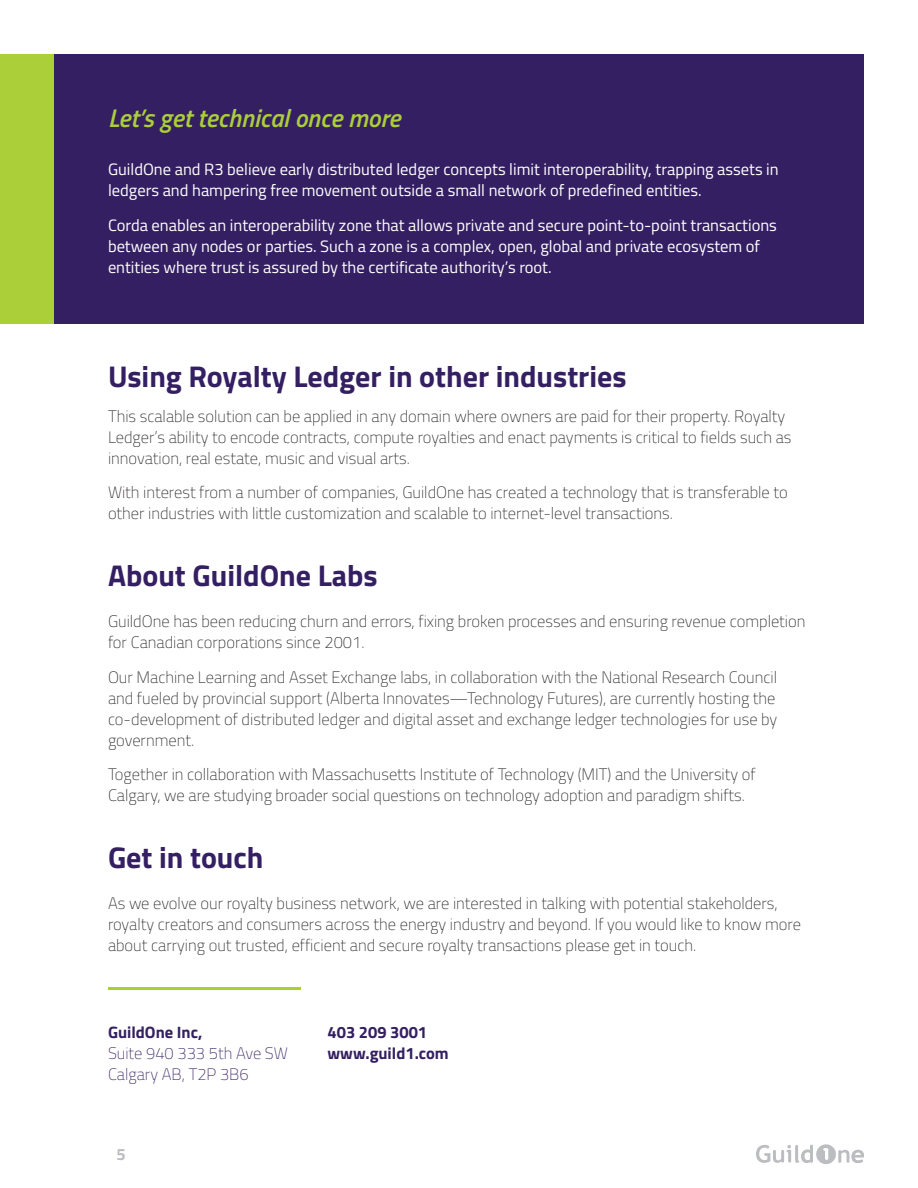
<style>
.page{position:relative;width:918px;height:1188px;background:#fff}
.page>*{position:absolute;margin:0;border:0;box-sizing:border-box;transform-origin:0 0}
.t1{font:700 30px "Titillium";color:#341f62}
.t2{font:italic 600 25.5px "Titillium";color:#abcf38}
.t3{font:100 16.5px/21px "Titillium";color:#231f20}
.t4{font:16.5px/21px "Titillium";color:#fff}
.t5{font:700 16.5px/21px "Titillium";color:#341f62}
.t6{font:100 16.5px/21px "Titillium";color:#341f62}
.t7{font:700 16.5px "Titillium";color:#bcbdc0}
</style>
<div class="page">
<div style="left:54px;top:54px;width:810px;height:270px;background:#341f62"></div>
<div style="left:0;top:54px;width:54px;height:270px;background:#abcf38"></div>
<hr style="left:108px;top:987px;width:193px;height:3px;background:#abcf38">
<svg style="left:756px;top:1144px;width:108px;height:20px"></svg>
<h2 class="t2" style="left:108px;top:99px;width:294px">Let’s get technical once more</h2>
<p class="t4" style="left:108px;top:158px;width:672px">GuildOne and R3 believe early distributed ledger concepts limit interoperability, trapping assets in ledgers and hampering free movement outside a small network of predefined entities.</p>
<p class="t4" style="left:108px;top:214px;width:670px">Corda enables an interoperability zone that allows private and secure point-to-point transactions between any nodes or parties. Such a zone is a complex, open, global and private ecosystem of entities where trust is assured by the certificate authority’s root.</p>
<h1 class="t1" style="left:108px;top:354px;width:520px">Using Royalty Ledger in other industries</h1>
<p class="t3" style="left:108px;top:404px;width:685px">This scalable solution can be applied in any domain where owners are paid for their property. Royalty<br>Ledger’s ability to encode contracts, compute royalties and enact payments is critical to fields such as innovation, real estate, music and visual arts.</p>
<p class="t3" style="left:108px;top:481px;width:681px">With interest from a number of companies, GuildOne has created a technology that is transferable to other industries with little customization and scalable to internet-level transactions.</p>
<h1 class="t1" style="left:108px;top:552px;width:271px">About GuildOne Labs</h1>
<p class="t3" style="left:108px;top:610px;width:699px">GuildOne has been reducing churn and errors, fixing broken processes and ensuring revenue completion for Canadian corporations since 2001.</p>
<p class="t3" style="left:108px;top:665px;width:671px;text-align:justify">Our Machine Learning and Asset Exchange labs, in collaboration with the National Research Council and fueled by provincial support (Alberta Innovates—Technology Futures), are currently hosting the co-development of distributed ledger and digital asset and exchange ledger technologies for use by government.</p>
<p class="t3" style="left:108px;top:763px;width:649px">Together in collaboration with Massachusetts Institute of Technology (MIT) and the University of<br>Calgary, we are studying broader social questions on technology adoption and paradigm shifts.</p>
<h1 class="t1" style="left:108px;top:834px;width:157px">Get in touch</h1>
<p class="t3" style="left:108px;top:892px;width:694px">As we evolve our royalty business network, we are interested in talking with potential stakeholders, royalty creators and consumers across the energy industry and beyond. If you would like to know more about carrying out trusted, efficient and secure royalty transactions please get in touch.</p>
<p class="t5" style="left:108px;top:1021px;width:96px">GuildOne Inc,</p>
<p class="t6" style="left:108px;top:1042px;width:182px">Suite 940 333 5th Ave SW<br>Calgary AB, T2P 3B6</p>
<p class="t7" style="left:117px;top:1142px;width:11px">5</p>
<p class="t5" style="left:328px;top:1021px;width:123px">403 209 3001 www.guild1.com</p>
</div>
